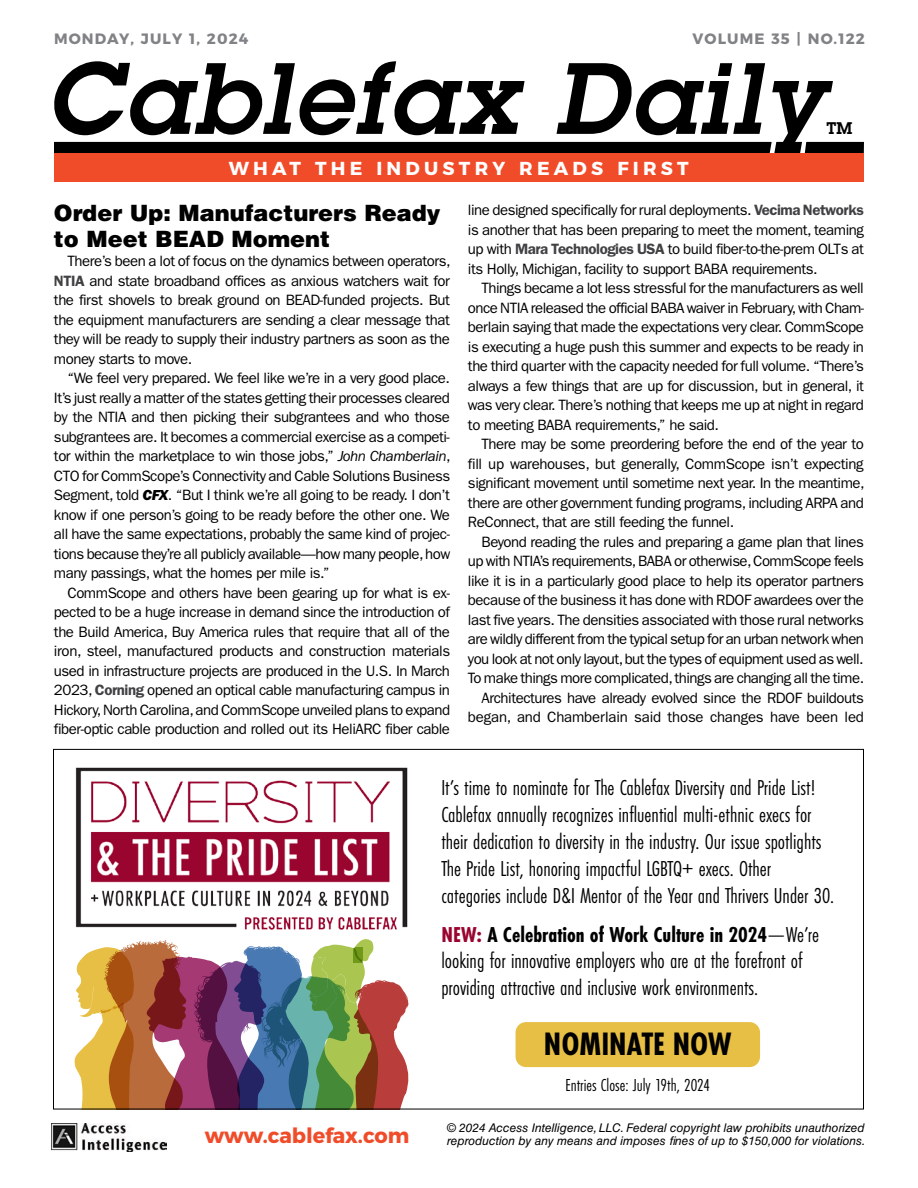
<style>
.page{position:relative;width:918px;height:1188px;background:#fff}
.page>*{position:absolute;margin:0;border:0;box-sizing:border-box;transform-origin:0 0}
.t1{font:italic 600 99px "Lubalin Graph Std";letter-spacing:.03em;color:#000}
.t2{font:700 33.6px "Futura PT Cond";color:#000}
.t3{font:900 22.5px/25.5px "Helvetica LT Std";color:#000}
.t4{font:22.35px/26.8px "Futura PT Cond";color:#000}
.t5{font:700 21px "Montserrat";color:#f04c2a}
.t6{font:700 18.75px "Montserrat";letter-spacing:.225em;color:#fff}
.t7{font:18px "Futura PT Cond";color:#000}
.t8{font:600 16.5px "Lubalin Graph Std";color:#000}
.t9{font:15px/19.5px "ITC Franklin Gothic Std";letter-spacing:-.03em;color:#000;text-align:justify}
.t10{font:700 15px "Montserrat";letter-spacing:.075em;color:#808285}
.t11{font:italic 12px/13.5px "Helvetica LT Std";color:#000}
.s1{font-weight:600;color:#414042}
.s2{font-style:italic}
.s3{font-family:"ITC Franklin Gothic Std Hvy It"}
.s4{font-weight:700;color:#9a0530}
.s5{font-weight:700}
</style>
<div class="page">
<div style="left:54px;top:142px;width:718px;height:11px;background:#000"></div>
<svg style="left:805px;top:142px;width:59px;height:11px"></svg>
<div style="left:54px;top:153px;width:809px;height:29px;background:#f04c2a"></div>
<img style="left:52px;top:1123px;width:115px;height:29px">
<svg style="left:75px;top:939px;width:333px;height:168px;background:#9a7f71"></svg>
<div style="left:516px;top:1022px;width:244px;height:45px;background:#e6bf44;border-radius:10px"></div>
<img style="left:75px;top:767px;width:333px;height:163px">
<p class="t10" style="left:54px;top:26px;width:196px">MONDAY, JULY 1, 2024</p>
<p class="t10" style="left:692px;top:26px;width:174px">VOLUME 35 | NO.122</p>
<h1 class="t1" style="left:46px;top:33px;width:779px">Cablefax Daily</h1>
<p class="t8" style="left:827px;top:117px;width:27px">TM</p>
<p class="t6" style="left:229px;top:153px;width:462px">WHAT THE INDUSTRY READS FIRST</p>
<h3 class="t3" style="left:54px;top:200px;width:388px">Order Up: Manufacturers Ready to Meet BEAD Moment</h3>
<p class="t9" style="left:54px;top:252px;width:398px;text-indent:14px">There’s been a lot of focus on the dynamics between operators, <span class="s1">NTIA</span> and state broadband offices as anxious watchers wait for the first shovels to break ground on BEAD-funded projects. But the equipment manufacturers are sending a clear message that they will be ready to supply their industry partners as soon as the money starts to move.</p>
<p class="t9" style="left:54px;top:369px;width:398px;text-indent:14px">“We feel very prepared. We feel like we’re in a very good place.<br>It’s just really a matter of the states getting their processes cleared by the NTIA and then picking their subgrantees and who those subgrantees are. It becomes a commercial exercise as a competi&shy;tor within the marketplace to win those jobs,” <span class="s2">John Chamberlain</span>, CTO for CommScope’s Connectivity and Cable Solutions Business Segment, told <span class="s3">CFX</span>. “But I think we’re all going to be ready. I don’t know if one person’s going to be ready before the other one. We all have the same expectations, probably the same kind of projec&shy;tions because they’re all publicly available—how many people, how many passings, what the homes per mile is.”</p>
<p class="t9" style="left:54px;top:583px;width:398px;text-indent:14px">CommScope and others have been gearing up for what is ex&shy;pected to be a huge increase in demand since the introduction of the Build America, Buy America rules that require that all of the iron, steel, manufactured products and construction materials used in infrastructure projects are produced in the U.S. In March 2023, <span class="s1">Corning</span> opened an optical cable manufacturing campus in Hickory, North Carolina, and CommScope unveiled plans to expand fiber-optic cable production and rolled out its HeliARC fiber cable</p>
<p class="t9" style="left:468px;top:201px;width:398px">line designed specifically for rural deployments. <span class="s1">Vecima Networks </span>is another that has been preparing to meet the moment, teaming up with <span class="s1">Mara Technologies USA</span> to build fiber-to-the-prem OLTs at its Holly, Michigan, facility to support BABA requirements.</p>
<p class="t9" style="left:468px;top:279px;width:398px;text-indent:14px">Things became a lot less stressful for the manufacturers as well once NTIA released the official BABA waiver in February, with Cham&shy;berlain saying that made the expectations very clear. CommScope is executing a huge push this summer and expects to be ready in the third quarter with the capacity needed for full volume. “There’s always a few things that are up for discussion, but in general, it was very clear. There’s nothing that keeps me up at night in regard to meeting BABA requirements,” he said.</p>
<p class="t9" style="left:468px;top:435px;width:398px;text-indent:14px">There may be some preordering before the end of the year to fill up warehouses, but generally, CommScope isn’t expecting significant movement until sometime next year. In the meantime, there are other government funding programs, including ARPA and ReConnect, that are still feeding the funnel.</p>
<p class="t9" style="left:468px;top:532px;width:398px;text-align:right">Beyond reading the rules and preparing a game plan that lines up with NTIA’s requirements, BABA or otherwise, CommScope feels like it is in a particularly good place to help its operator partners because of the business it has done with RDOF awardees over the last five years. The densities associated with those rural networks are wildly different from the typical setup for an urban network when you look at not only layout, but the types of equipment used as well.<br>To make things more complicated, things are changing all the time.<br>Architectures have already evolved since the RDOF buildouts began, and Chamberlain said those changes have been led</p>
<p class="t4" style="left:441px;top:774px;width:394px">It’s time to nominate for The Cablefax Diversity and Pride List!<br>Cablefax annually recognizes influential multi-ethnic execs for their dedication to diversity in the industry. Our issue spotlights The Pride List, honoring impactful LGBTQ+ execs. Other categories include D&amp;I Mentor of the Year and Thrivers Under 30.</p>
<h3 class="t4" style="left:441px;top:921px;width:379px"><span class="s4">NEW:</span> <span class="s5">A Celebration of Work Culture in 2024</span>—We’re looking for innovative employers who are at the forefront of providing attractive and inclusive work environments.</h3>
<h2 class="t2" style="left:544px;top:1024px;width:189px">NOMINATE NOW</h2>
<p class="t7" style="left:565px;top:1075px;width:146px">Entries Close: July 19th, 2024</p>
<h3 class="t5" style="left:205px;top:1119px;width:206px">www.cablefax.com</h3>
<p class="t11" style="left:447px;top:1121px;width:420px">© 2024 Access Intelligence, LLC. Federal copyright law prohibits unauthorized reproduction by any means and imposes fines of up to $150,000 for violations.</p>
</div>
